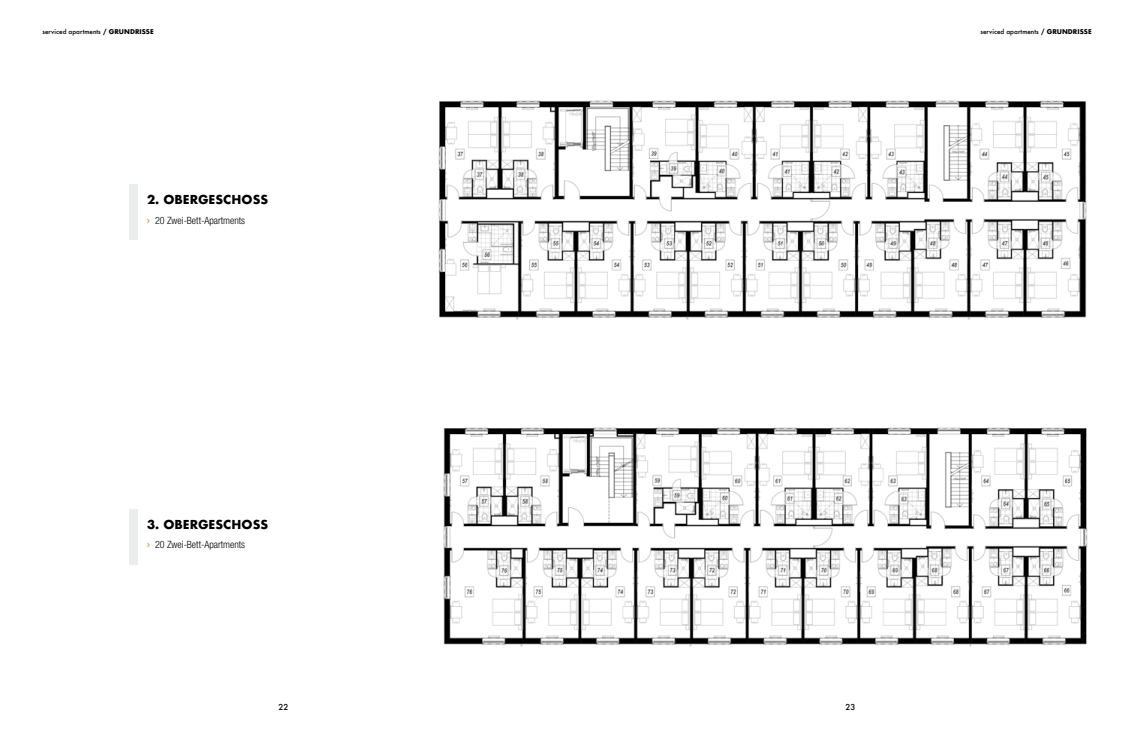
<style>
.page{position:relative;width:1134px;height:738px;background:#fff}
.page>*{position:absolute;margin:0;border:0;box-sizing:border-box;transform-origin:0 0}
.t1{font:700 12px "Futura";color:#000}
.t2{font:300 condensed 10px "Helvetica Neue LT Std";color:#000}
.t3{font:500 8px "Futura";color:#000}
.t4{font:500 6.4px "Futura";color:#000}
.s1{font-weight:700}
.s2{font-family:"Oswald";font-weight:700;font-stretch:normal;color:#f19946}
</style>
<div class="page">
<div style="left:130px;top:184px;width:8px;height:55px;background:#eaedec"></div>
<div style="left:130px;top:509px;width:8px;height:55px;background:#eaedec"></div>
<img style="left:438px;top:100px;width:649px;height:220px">
<img style="left:443px;top:427px;width:645px;height:220px">
<p class="t4" style="left:43px;top:27px;width:113px">serviced apartments <span class="s1">/ GRUNDRISSE</span></p>
<h1 class="t1" style="left:147px;top:190px;width:123px">2. OBERGESCHOSS</h1>
<h2 class="t2" style="left:147px;top:214px;width:100px"><span class="s2">›</span> 20 Zwei-Bett-Apartments</h2>
<h1 class="t1" style="left:147px;top:515px;width:123px">3. OBERGESCHOSS</h1>
<h2 class="t2" style="left:147px;top:538px;width:100px"><span class="s2">›</span> 20 Zwei-Bett-Apartments</h2>
<p class="t3" style="left:279px;top:700px;width:11px">22</p>
<p class="t3" style="left:845px;top:700px;width:11px">23</p>
<p class="t4" style="left:980px;top:27px;width:113px">serviced apartments <span class="s1">/ GRUNDRISSE</span></p>
</div>
